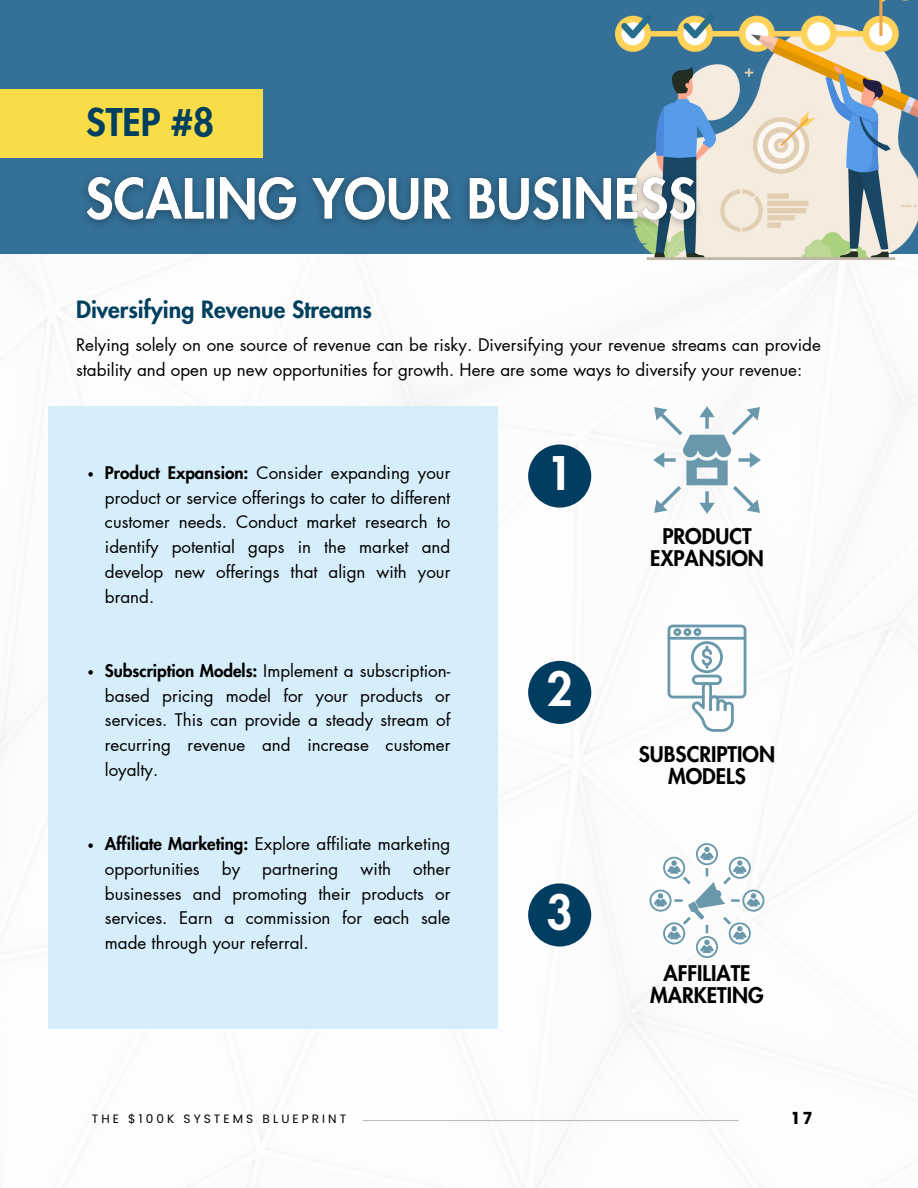
<style>
.page{position:relative;width:918px;height:1188px;background:#fff}
.page>*{position:absolute;margin:0;border:0;box-sizing:border-box;transform-origin:0 0}
.t1{font:800 45.3px "Futura LT Pro";color:#fff}
.t2{font:800 37.35px "Futura LT Pro";color:#00405e}
.t3{font:800 23.25px "Futura LT Pro";color:#00405e}
.t4{font:800 21.15px/21.8px "Futura LT Pro";color:#000;text-align:center}
.t5{font:16.95px/24.8px "Futura LT Pro";color:#000;text-align:justify}
.t6{font:700 16.65px "Poppins";color:#000}
.t7{font:12.15px "Poppins";letter-spacing:.25em;color:#000}
.s1{font-weight:800}
</style>
<div class="page">
<hr style="left:363px;top:1120px;width:376px;height:1px;background:#bdbdbd">
<div style="left:0;top:0;width:918px;height:254px;background:#347097"></div>
<div style="left:0;top:89px;width:263px;height:69px;background:#f9dd48"></div>
<div style="left:48px;top:406px;width:450px;height:623px;background:#d6edfa"></div>
<svg style="left:653px;top:406px;width:108px;height:108px"></svg>
<svg style="left:668px;top:625px;width:78px;height:106px"></svg>
<svg style="left:649px;top:843px;width:115px;height:115px"></svg>
<img style="left:615px;top:0;width:303px;height:260px">
<img style="left:85px;top:164px;width:624px;height:71px">
<svg style="left:88px;top:472px;width:5px;height:5px"></svg>
<svg style="left:88px;top:670px;width:5px;height:5px"></svg>
<svg style="left:88px;top:843px;width:5px;height:5px"></svg>
<div style="left:528px;top:444px;width:63px;height:64px;background:#003d60;border-radius:50%"></div>
<div style="left:528px;top:661px;width:63px;height:63px;background:#003d60;border-radius:50%"></div>
<div style="left:528px;top:883px;width:63px;height:64px;background:#003d60;border-radius:50%"></div>
<p class="t2" style="left:86px;top:105px;width:130px">STEP #8</p>
<p class="t3" style="left:76px;top:299px;width:298px">Diversifying Revenue Streams</p>
<p class="t5" style="left:76px;top:333px;width:746px">Relying solely on one source of revenue can be risky. Diversifying your revenue streams can provide stability and open up new opportunities for growth. Here are some ways to diversify your revenue:</p>
<p class="t5" style="left:105px;top:461px;width:347px"><span class="s1">Product Expansion:</span> Consider expanding your product or service offerings to cater to different customer needs. Conduct market research to identify potential gaps in the market and develop new offerings that align with your brand.</p>
<p class="t5" style="left:105px;top:659px;width:347px"><span class="s1">Subscription Models:</span> Implement a subscription&shy;based pricing model for your products or services. This can provide a steady stream of recurring revenue and increase customer loyalty.</p>
<p class="t5" style="left:105px;top:832px;width:347px"><span class="s1">Affiliate Marketing:</span> Explore affiliate marketing opportunities</p>
<p class="t5" style="left:105px;top:857px;width:347px;text-indent:308px">other businesses and promoting their products or services. Earn a commission for each sale made through your referral.</p>
<p class="t5" style="left:222px;top:857px;width:20px">by</p>
<p class="t5" style="left:262px;top:857px;width:78px">partnering</p>
<p class="t5" style="left:361px;top:857px;width:32px">with</p>
<p class="t1" style="left:547px;top:452px;width:28px">1</p>
<p class="t1" style="left:547px;top:669px;width:28px">2</p>
<p class="t1" style="left:547px;top:891px;width:28px">3</p>
<p class="t4" style="left:650px;top:526px;width:115px">PRODUCT<br>EXPANSION</p>
<p class="t4" style="left:639px;top:745px;width:138px">SUBSCRIPTION<br>MODELS</p>
<p class="t4" style="left:663px;top:963px;width:89px">AFFILIATE</p>
<p class="t4" style="left:650px;top:985px;width:115px">MARKETING</p>
<p class="t7" style="left:92px;top:1110px;width:256px">THE $100K SYSTEMS BLUEPRINT</p>
<p class="t6" style="left:793px;top:1107px;width:21px">1 7</p>
</div>
